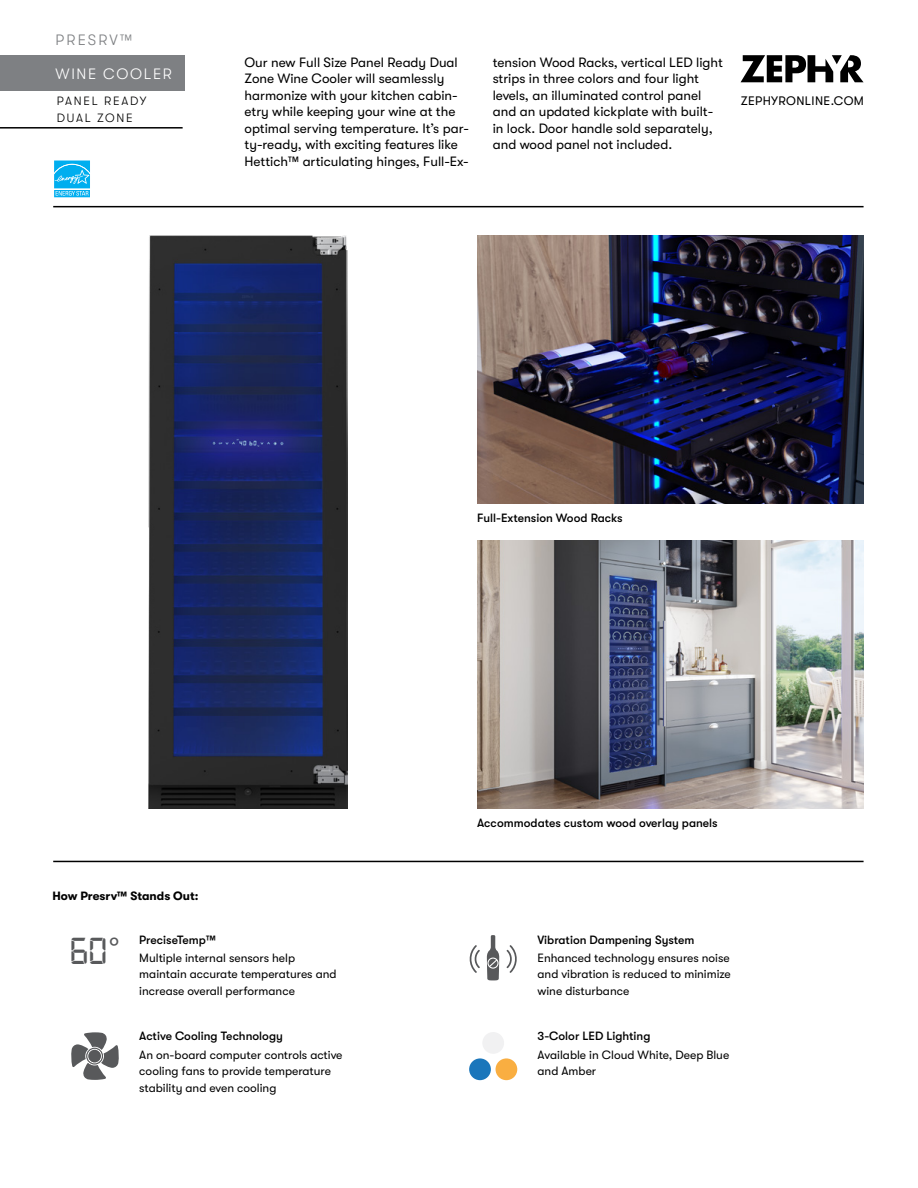
<style>
.page{position:relative;width:918px;height:1188px;background:#fff}
.page>*{position:absolute;margin:0;border:0;box-sizing:border-box;transform-origin:0 0}
.t1{font:40.05px "Digital 7 Mono";color:#58595b}
.t2{font:300 15px "GT Walsheim Pro";letter-spacing:.11em;color:#fff}
.t3{font:300 15px "GT Walsheim Pro";letter-spacing:.15em;color:#7e8083}
.t4{font:13.5px/16.5px "GT Walsheim Pro";color:#000}
.t5{font:12.3px "GT Walsheim Pro";letter-spacing:.03em;color:#000}
.t6{font:12px/16.5px "GT Walsheim Pro";color:#000}
.t7{font:500 12px "GT Walsheim Pro";color:#000}
.t8{font:700 12px "GT Walsheim Pro";color:#000}
.t9{font:300 12px/16.5px "GT Walsheim Pro";letter-spacing:.15em;color:#000}
.s1{font-family:"Myriad Pro";font-size:31.5px}
</style>
<div class="page">
<img style="left:477px;top:541px;width:387px;height:268px">
<svg style="left:741px;top:55px;width:123px;height:27px"></svg>
<hr style="left:53px;top:206px;width:811px;height:1px;background:#000">
<div style="left:0;top:55px;width:185px;height:36px;background:#7e8083"></div>
<hr style="left:0;top:127px;width:183px;height:2px;background:#000">
<hr style="left:53px;top:861px;width:811px;height:1px;background:#000">
<svg style="left:71px;top:1032px;width:48px;height:48px"></svg>
<img style="left:477px;top:236px;width:387px;height:268px">
<img style="left:148px;top:236px;width:199px;height:573px">
<svg style="left:54px;top:160px;width:36px;height:1px"></svg>
<svg style="left:54px;top:161px;width:36px;height:37px"></svg>
<svg style="left:486px;top:935px;width:14px;height:45px"></svg>
<svg style="left:469px;top:945px;width:11px;height:28px"></svg>
<svg style="left:507px;top:945px;width:10px;height:28px"></svg>
<div style="left:482px;top:1032px;width:22px;height:22px;background:#f1f1f2;border-radius:50%"></div>
<div style="left:469px;top:1058px;width:22px;height:22px;background:#1a76bb;border-radius:50%"></div>
<div style="left:496px;top:1058px;width:21px;height:22px;background:#f9ae41;border-radius:50%"></div>
<p class="t3" style="left:56px;top:32px;width:78px">PRESRV™</p>
<p class="t2" style="left:56px;top:65px;width:118px">WINE COOLER</p>
<p class="t9" style="left:57px;top:93px;width:91px">PANEL READY<br>DUAL ZONE</p>
<p class="t4" style="left:245px;top:54px;width:226px">Our new Full Size Panel Ready Dual Zone Wine Cooler will seamlessly harmonize with your kitchen cabin&shy;etry while keeping your wine at the optimal serving temperature. It’s par&shy;ty-ready, with exciting features like Hettich™ articulating hinges, Full-Ex-</p>
<p class="t4" style="left:493px;top:54px;width:232px">tension Wood Racks, vertical LED light strips in three colors and four light levels, an illuminated control panel and an updated kickplate with built&shy;in lock. Door handle sold separately, and wood panel not included.</p>
<p class="t5" style="left:741px;top:94px;width:125px">ZEPHYRONLINE.COM</p>
<p class="t7" style="left:477px;top:511px;width:147px">Full-Extension Wood Racks</p>
<p class="t8" style="left:53px;top:889px;width:148px">How Presrv™ Stands Out:</p>
<p class="t7" style="left:477px;top:817px;width:242px">Accommodates custom wood overlay panels</p>
<h1 class="t1" style="left:70px;top:933px;width:51px">60<span class="s1">°</span></h1>
<p class="t7" style="left:139px;top:933px;width:78px">PreciseTemp™</p>
<p class="t7" style="left:538px;top:933px;width:158px">Vibration Dampening System</p>
<p class="t6" style="left:538px;top:950px;width:195px;text-align:justify">Enhanced technology ensures noise and vibration is reduced to minimize wine disturbance</p>
<p class="t7" style="left:538px;top:1030px;width:114px">3-Color LED Lighting</p>
<p class="t6" style="left:538px;top:1047px;width:193px">Available in Cloud White, Deep Blue and Amber</p>
<p class="t6" style="left:139px;top:950px;width:199px">Multiple internal sensors help maintain accurate temperatures and increase overall performance</p>
<p class="t7" style="left:139px;top:1030px;width:145px">Active Cooling Technology</p>
<p class="t6" style="left:139px;top:1047px;width:205px">An on-board computer controls active cooling fans to provide temperature stability and even cooling</p>
</div>
